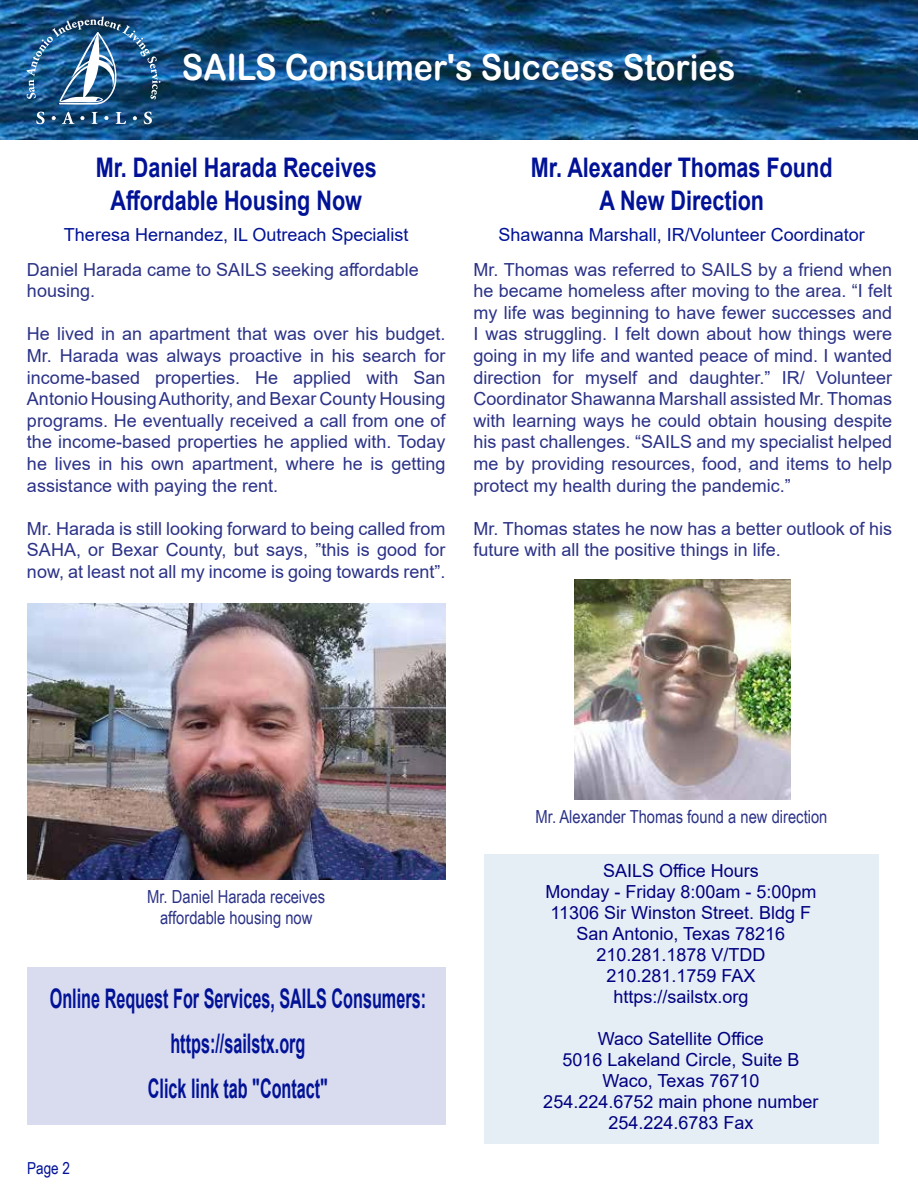
<style>
.page{position:relative;width:918px;height:1188px;background:#fff}
.page>*{position:absolute;margin:0;border:0;box-sizing:border-box;transform-origin:0 0}
.t1{font:36px "Arial Rounded MT Bold";color:#fff;scale:.9 1}
.t2{font:700 27px/45px "Arial";color:#011296;text-align:center;scale:.6 1}
.t3{font:700 27px/32.4px "Arial";color:#011296;text-align:center;scale:.8 1}
.t4{font:18px/21.6px "Arial";color:#2b3287;text-align:justify}
.t5{font:18px/21px "Arial";color:#000080;text-align:center}
.t6{font:18px/21.6px "Arial Narrow";color:#2b3287;text-align:center}
.t7{font:18px "Arial";color:#011296}
.t8{font:16.5px "Arial Narrow";color:#011296}
</style>
<div class="page">
<img style="left:0;top:0;width:918px;height:140px">
<img style="left:27px;top:16px;width:134px;height:89px">
<svg style="left:36px;top:112px;width:9px;height:12px"></svg>
<svg style="left:62px;top:112px;width:12px;height:12px"></svg>
<svg style="left:92px;top:112px;width:5px;height:12px"></svg>
<svg style="left:116px;top:112px;width:10px;height:12px"></svg>
<svg style="left:144px;top:112px;width:8px;height:12px"></svg>
<svg style="left:52px;top:116px;width:4px;height:4px"></svg>
<svg style="left:80px;top:116px;width:4px;height:4px"></svg>
<svg style="left:104px;top:116px;width:4px;height:4px"></svg>
<svg style="left:133px;top:116px;width:4px;height:4px"></svg>
<div style="left:27px;top:968px;width:419px;height:157px;background:#d9dbef"></div>
<img style="left:574px;top:579px;width:216px;height:220px">
<img style="left:27px;top:604px;width:419px;height:275px">
<div style="left:484px;top:855px;width:395px;height:289px;background:#e6eef5"></div>
<h1 class="t1" style="left:182px;top:46px;width:616px">SAILS Consumer's Success Stories</h1>
<h2 class="t3" style="left:96px;top:152px;width:353px">Mr. Daniel Harada Receives<br>Affordable Housing Now</h2>
<p class="t7" style="left:64px;top:223px;width:346px">Theresa Hernandez, IL Outreach Specialist</p>
<p class="t4" style="left:27px;top:258px;width:393px">Daniel Harada came to SAILS seeking affordable housing.</p>
<p class="t4" style="left:27px;top:323px;width:420px">He lived in an apartment that was over his budget.<br>Mr. Harada was always proactive in his search for income-based properties. He applied with San Antonio Housing Authority, and Bexar County Housing programs. He eventually received a call from one of the income-based properties he applied with. Today he lives in his own apartment, where he is getting assistance with paying the rent.</p>
<p class="t4" style="left:27px;top:518px;width:420px">Mr. Harada is still looking forward to being called from SAHA, or Bexar County, but says, ”this is good for now, at least not all my income is going towards rent”.</p>
<h2 class="t3" style="left:531px;top:152px;width:379px">Mr. Alexander Thomas Found<br>A New Direction</h2>
<p class="t7" style="left:499px;top:223px;width:368px">Shawanna Marshall, IR/Volunteer Coordinator</p>
<p class="t4" style="left:474px;top:258px;width:420px">Mr. Thomas was referred to SAILS by a friend when he became homeless after moving to the area. “I felt my life was beginning to have fewer successes and I was struggling. I felt down about how things were going in my life and wanted peace of mind. I wanted direction for myself and daughter.” IR/ Volunteer Coordinator Shawanna Marshall assisted Mr. Thomas with learning ways he could obtain housing despite his past challenges. “SAILS and my specialist helped me by providing resources, food, and items to help protect my health during the pandemic.”</p>
<p class="t4" style="left:474px;top:518px;width:420px">Mr. Thomas states he now has a better outlook of his future with all the positive things in life.</p>
<p class="t6" style="left:147px;top:885px;width:180px">Mr. Daniel Harada receives affordable housing now</p>
<h2 class="t2" style="left:50px;top:976px;width:629px">Online Request For Services, SAILS Consumers: https://sailstx.org<br>Click link tab "Contact"</h2>
<p class="t8" style="left:27px;top:1156px;width:44px">Page 2</p>
<p class="t6" style="left:536px;top:805px;width:293px">Mr. Alexander Thomas found a new direction</p>
<p class="t5" style="left:545px;top:860px;width:273px">SAILS Office Hours<br>Monday - Friday 8:00am - 5:00pm<br>11306 Sir Winston Street. Bldg F<br>San Antonio, Texas 78216<br>210.281.1878 V/TDD<br>210.281.1759 FAX https://sailstx.org</p>
<p class="t5" style="left:543px;top:1028px;width:277px">Waco Satellite Office<br>5016 Lakeland Circle, Suite B<br>Waco, Texas 76710<br>254.224.6752 main phone number<br>254.224.6783 Fax</p>
</div>
